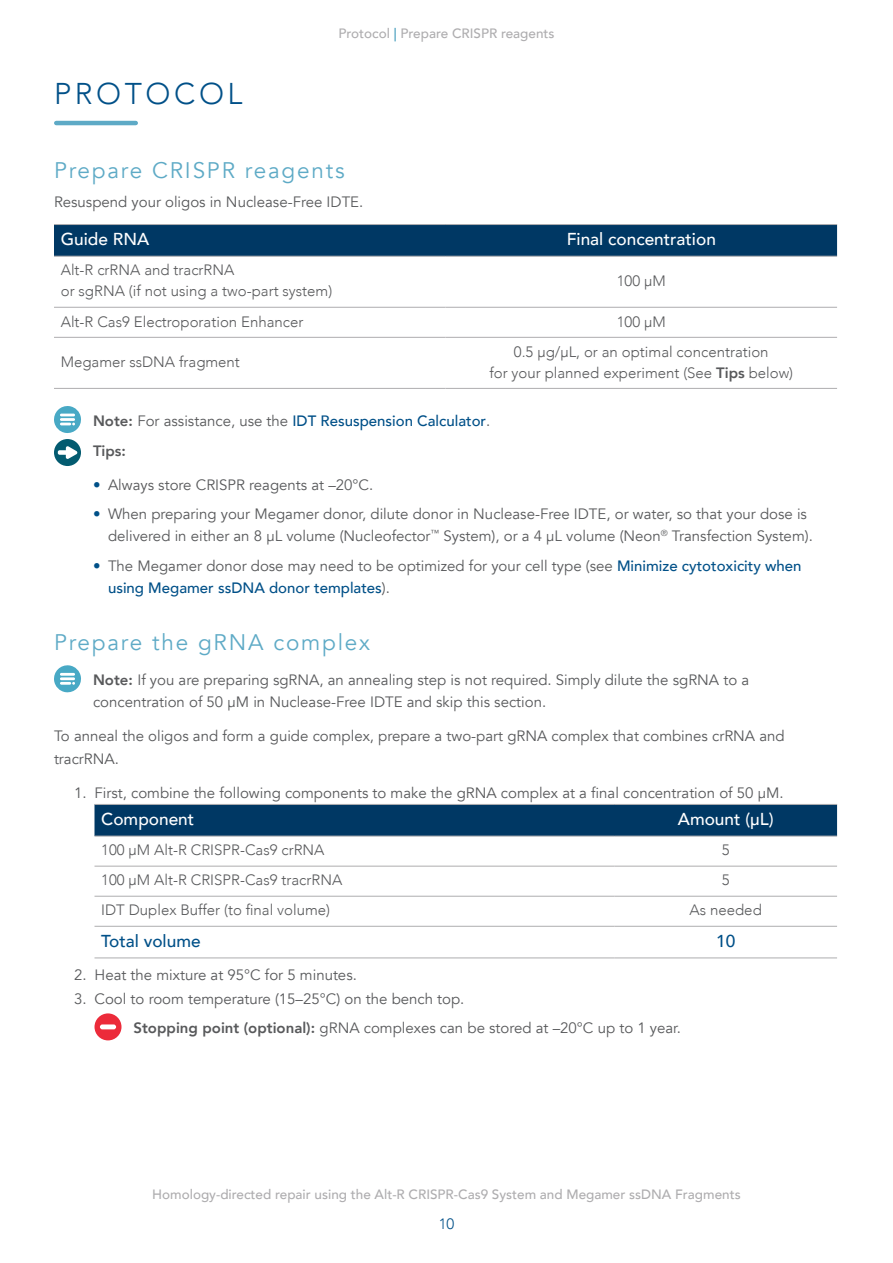
<style>
.page{position:relative;width:893px;height:1263px;background:#fff}
.page>*{position:absolute;margin:0;border:0;box-sizing:border-box;transform-origin:0 0}
.t1{font:300 30px "Avenir";letter-spacing:.12em;color:#005088}
.t2{font:22.5px "Avenir";letter-spacing:.08em;color:#5eaac6}
.t3{font:500 17.25px "Avenir";color:#fff}
.t4{font:500 17.25px "Avenir";color:#005088}
.t5{font:15px/22.5px "Avenir";color:#58595b}
.t6{font:300 15px/21px "Avenir";color:#58595b}
.t7{font:500 15px/30px "Avenir";color:#005088}
.t8{font:300 15px "Avenir";color:#005088}
.t9{font:500 13.5px "Avenir";color:#aeadaf}
.s1{font-weight:800;color:#5eaac6}
.s2{font-weight:800}
.s3{font-weight:800;color:#58595b}
.s4{font-weight:400;color:#58595b}
.s5{color:#005088}
.s6{font-weight:500;color:#005088}
</style>
<div class="page">
<hr style="left:56px;top:121px;width:80px;height:4px;background:#5eaac6">
<div style="left:54px;top:225px;width:783px;height:31px;background:#003864"></div>
<hr style="left:54px;top:224px;width:392px;height:1px;background:#aeadaf">
<hr style="left:446px;top:224px;width:391px;height:1px;background:#aeadaf">
<hr style="left:54px;top:256px;width:392px;height:1px;background:#aeadaf">
<hr style="left:446px;top:256px;width:391px;height:1px;background:#aeadaf">
<hr style="left:54px;top:307px;width:392px;height:1px;background:#aeadaf">
<hr style="left:446px;top:307px;width:391px;height:1px;background:#aeadaf">
<hr style="left:54px;top:337px;width:392px;height:1px;background:#aeadaf">
<hr style="left:446px;top:337px;width:391px;height:1px;background:#aeadaf">
<hr style="left:54px;top:388px;width:392px;height:1px;background:#aeadaf">
<hr style="left:446px;top:388px;width:391px;height:1px;background:#aeadaf">
<svg style="left:54px;top:406px;width:27px;height:27px"></svg>
<div style="left:54px;top:439px;width:27px;height:27px;background:#035b70;border-radius:50%"></div>
<svg style="left:58px;top:446px;width:20px;height:13px"></svg>
<svg style="left:54px;top:665px;width:27px;height:27px"></svg>
<div style="left:94px;top:805px;width:743px;height:31px;background:#003864"></div>
<hr style="left:94px;top:804px;width:520px;height:1px;background:#aeadaf">
<hr style="left:614px;top:804px;width:223px;height:1px;background:#aeadaf">
<hr style="left:94px;top:836px;width:520px;height:1px;background:#aeadaf">
<hr style="left:614px;top:836px;width:223px;height:1px;background:#aeadaf">
<hr style="left:94px;top:866px;width:520px;height:1px;background:#aeadaf">
<hr style="left:614px;top:866px;width:223px;height:1px;background:#aeadaf">
<hr style="left:94px;top:896px;width:520px;height:1px;background:#aeadaf">
<hr style="left:614px;top:896px;width:223px;height:1px;background:#aeadaf">
<hr style="left:94px;top:926px;width:520px;height:1px;background:#aeadaf">
<hr style="left:614px;top:926px;width:223px;height:1px;background:#aeadaf">
<hr style="left:94px;top:957px;width:520px;height:1px;background:#aeadaf">
<hr style="left:614px;top:957px;width:223px;height:1px;background:#aeadaf">
<div style="left:94px;top:1013px;width:28px;height:27px;background:#ec2b3a;border-radius:50%"></div>
<div style="left:100px;top:1024px;width:16px;height:5px;background:#fff;border-radius:2px"></div>
<h1 class="t1" style="left:54px;top:76px;width:190px">PROTOCOL</h1>
<p class="t9" style="left:338px;top:22px;width:218px">Protocol <span class="s1">|</span> Prepare CRISPR reagents</p>
<h2 class="t2" style="left:54px;top:157px;width:292px">Prepare CRISPR reagents</h2>
<p class="t5" style="left:54px;top:190px;width:311px">Resuspend your oligos in Nuclease-Free IDTE.</p>
<p class="t3" style="left:61px;top:224px;width:90px">Guide RNA</p>
<p class="t3" style="left:567px;top:224px;width:151px">Final concentration</p>
<p class="t6" style="left:61px;top:260px;width:273px">Alt-R crRNA and tracrRNA<br>or sgRNA (if not using a two-part system)</p>
<p class="t6" style="left:617px;top:270px;width:50px">100 µM</p>
<p class="t6" style="left:61px;top:311px;width:244px">Alt-R Cas9 Electroporation Enhancer</p>
<p class="t6" style="left:617px;top:311px;width:50px">100 µM</p>
<p class="t6" style="left:61px;top:351px;width:181px">Megamer ssDNA fragment</p>
<p class="t6" style="left:489px;top:341px;width:305px;text-align:center">0.5 µg/µL, or an optimal concentration<br>for your planned experiment (See <span class="s2">Tips</span> below)</p>
<p class="t7" style="left:93px;top:404px;width:399px"><span class="s3">Note:</span> <span class="s4">For assistance, use the</span> IDT Resuspension Calculator<span class="s4">.<br></span><span class="s3">Tips:</span></p>
<p class="t5" style="left:93px;top:473px;width:282px"><span class="s5">•</span> Always store CRISPR reagents at –20°C.</p>
<p class="t5" style="left:108px;top:503px;width:706px;text-indent:-15px"><span class="s5">•</span> When preparing your Megamer donor, dilute donor in Nuclease-Free IDTE, or water, so that your dose is delivered in either an 8 µL volume (Nucleofector<sup>™</sup> System), or a 4 µL volume (Neon<sup>®</sup> Transfection System).</p>
<p class="t5" style="left:108px;top:554px;width:695px;text-indent:-15px"><span class="s5">•</span> The Megamer donor dose may need to be optimized for your cell type (see <span class="s6">Minimize cytotoxicity when using Megamer ssDNA donor templates</span>).</p>
<h2 class="t2" style="left:54px;top:629px;width:318px">Prepare the gRNA complex</h2>
<p class="t5" style="left:93px;top:669px;width:658px"><span class="s2">Note:</span> If you are preparing sgRNA, an annealing step is not required. Simply dilute the sgRNA to a concentration of 50 µM in Nuclease-Free IDTE and skip this section.</p>
<p class="t5" style="left:54px;top:725px;width:732px">To anneal the oligos and form a guide complex, prepare a two-part gRNA complex that combines crRNA and tracrRNA.</p>
<p class="t5" style="left:74px;top:782px;width:711px">1. First, combine the following components to make the gRNA complex at a final concentration of 50 μM.</p>
<p class="t3" style="left:101px;top:804px;width:95px">Component</p>
<p class="t3" style="left:678px;top:804px;width:97px">Amount (µL)</p>
<p class="t6" style="left:101px;top:840px;width:225px">100 µM Alt-R CRISPR-Cas9 crRNA</p>
<p class="t6" style="left:722px;top:840px;width:9px">5</p>
<p class="t6" style="left:101px;top:870px;width:243px">100 µM Alt-R CRISPR-Cas9 tracrRNA</p>
<p class="t6" style="left:722px;top:870px;width:9px">5</p>
<p class="t6" style="left:101px;top:900px;width:230px">IDT Duplex Buffer (to final volume)</p>
<p class="t6" style="left:690px;top:900px;width:74px">As needed</p>
<p class="t4" style="left:101px;top:926px;width:101px">Total volume</p>
<p class="t4" style="left:716px;top:926px;width:21px">10</p>
<p class="t5" style="left:74px;top:964px;width:284px">2. Heat the mixture at 95°C for 5 minutes.</p>
<p class="t5" style="left:134px;top:984px;width:549px;line-height:29.2px;text-indent:-59px">3. Cool to room temperature (15–25°C) on the bench top.<br><span class="s2">Stopping point (optional):</span> gRNA complexes can be stored at –20°C up to 1 year.</p>
<p class="t9" style="left:152px;top:1182px;width:590px">Homology-directed repair using the Alt-R CRISPR-Cas9 System and Megamer ssDNA Fragments</p>
<p class="t8" style="left:439px;top:1214px;width:17px">10</p>
</div>
